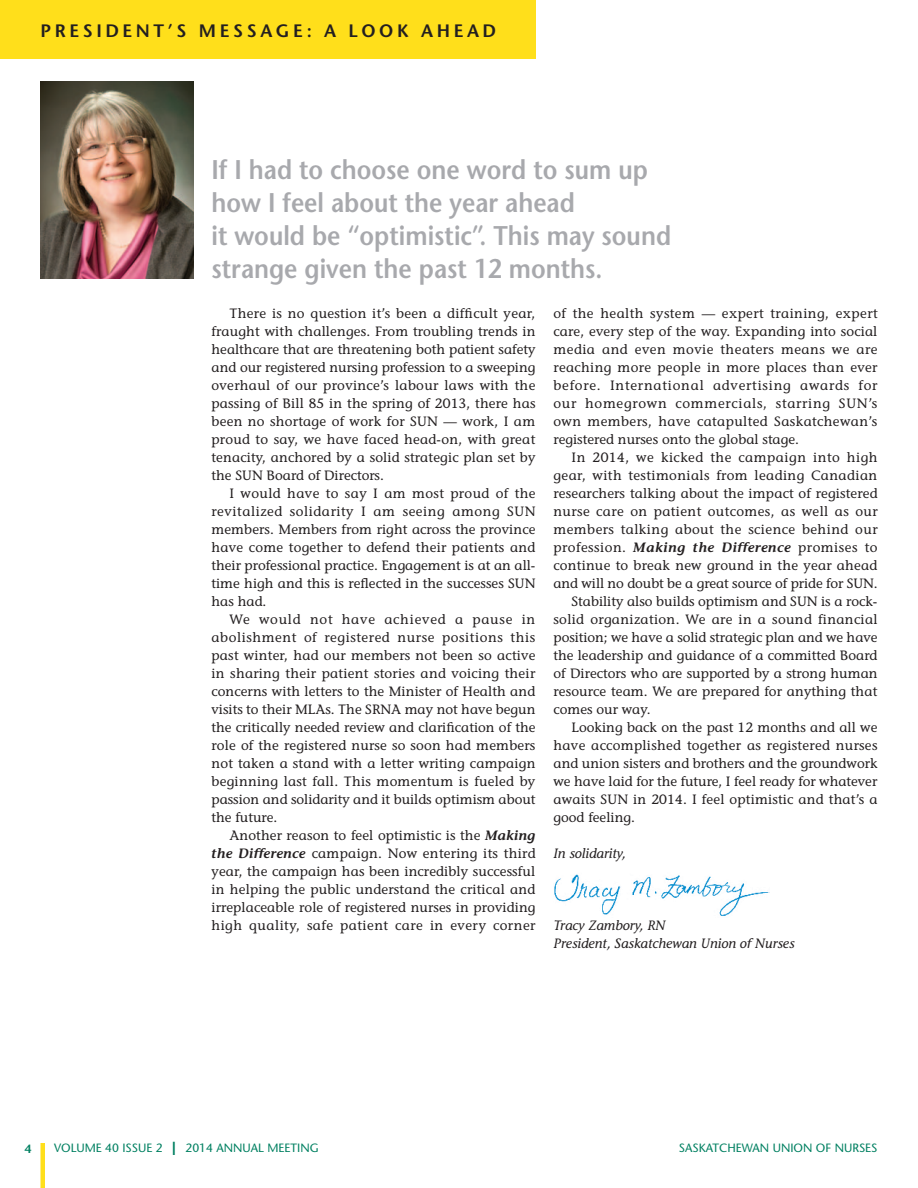
<style>
.page{position:relative;width:918px;height:1188px;background:#fff}
.page>*{position:absolute;margin:0;border:0;box-sizing:border-box;transform-origin:0 0}
.intro{font:600 27px/33px "Stone Sans";color:#a8a9ad;scale:.9 1}
.t1{font:600 18px "Stone Sans";letter-spacing:.2em;color:#231f20}
.text{font:13.5px/18px "Stone Informal";color:#231f20;text-align:justify}
.text-2{font:italic 13.5px "Stone Informal";color:#231f20}
.t2{font:12px "Stone Sans";color:#008061}
.t3{font:600 12px "Stone Sans";color:#008061}
.s1{font-weight:600;font-style:italic}
.s2{font-weight:700;font-size:18px}
</style>
<div class="page">
<div style="left:40px;top:1143px;width:5px;height:45px;background:#ffdf1b"></div>
<img style="left:554px;top:874px;width:216px;height:42px">
<div style="left:0;top:0;width:536px;height:58px;background:#ffdf1b"></div>
<img style="left:40px;top:81px;width:154px;height:198px">
<p class="t1" style="left:40px;top:19px;width:457px">PRESIDENT’S MESSAGE: A LOOK AHEAD</p>
<p class="intro" style="left:212px;top:153px;width:512px">If I had to choose one word to sum up how I feel about the year ahead<br>it would be “optimistic”. This may sound strange given the past 12 months.</p>
<p class="text" style="left:554px;top:304px;width:326px">of the health system — expert training, expert care, every step of the way. Expanding into social media and even movie theaters means we are reaching more people in more places than ever before. International advertising awards for our homegrown commercials, starring SUN’s own members, have catapulted Saskatchewan’s registered nurses onto the global stage.</p>
<p class="text" style="left:554px;top:448px;width:326px;text-indent:18px">In 2014, we kicked the campaign into high gear, with testimonials from leading Canadian researchers talking about the impact of registered nurse care on patient outcomes, as well as our members talking about the science behind our profession. <span class="s1">Making the Difference</span> promises to continue to break new ground in the year ahead and will no doubt be a great source of pride for SUN.</p>
<p class="text" style="left:554px;top:592px;width:326px;text-indent:18px">Stability also builds optimism and SUN is a rock&shy;solid organization. We are in a sound financial position; we have a solid strategic plan and we have the leadership and guidance of a committed Board of Directors who are supported by a strong human resource team. We are prepared for anything that comes our way.</p>
<p class="text" style="left:554px;top:718px;width:326px;text-indent:18px">Looking back on the past 12 months and all we have accomplished together as registered nurses and union sisters and brothers and the groundwork we have laid for the future, I feel ready for whatever awaits SUN in 2014. I feel optimistic and that’s a good feeling.</p>
<p class="text-2" style="left:554px;top:845px;width:74px">In solidarity,</p>
<p class="text" style="left:212px;top:304px;width:326px;text-indent:18px">There is no question it’s been a difficult year, fraught with challenges. From troubling trends in healthcare that are threatening both patient safety and our registered nursing profession to a sweeping overhaul of our province’s labour laws with the passing of Bill 85 in the spring of 2013, there has been no shortage of work for SUN — work, I am proud to say, we have faced head-on, with great tenacity, anchored by a solid strategic plan set by the SUN Board of Directors.</p>
<p class="text" style="left:212px;top:484px;width:326px;text-indent:18px">I would have to say I am most proud of the revitalized solidarity I am seeing among SUN members. Members from right across the province have come together to defend their patients and their professional practice. Engagement is at an all&shy;time high and this is reflected in the successes SUN has had.</p>
<p class="text" style="left:212px;top:610px;width:326px;text-indent:18px">We would not have achieved a pause in abolishment of registered nurse positions this past winter, had our members not been so active in sharing their patient stories and voicing their concerns with letters to the Minister of Health and visits to their MLAs. The SRNA may not have begun the critically needed review and clarification of the role of the registered nurse so soon had members not taken a stand with a letter writing campaign beginning last fall. This momentum is fueled by passion and solidarity and it builds optimism about the future.</p>
<p class="text" style="left:212px;top:826px;width:326px;text-indent:18px">Another reason to feel optimistic is the <span class="s1">Making the Difference</span> campaign. Now entering its third year, the campaign has been incredibly successful in helping the public understand the critical and irreplaceable role of registered nurses in providing high quality, safe patient care in every corner</p>
<p class="text-2" style="left:554px;top:917px;width:113px">Tracy Zambory, RN</p>
<p class="text-2" style="left:554px;top:935px;width:243px">President, Saskatchewan Union of Nurses</p>
<p class="t3" style="left:25px;top:1141px;width:8px">4</p>
<p class="t2" style="left:54px;top:1141px;width:266px">VOLUME 40 ISSUE 2 <span class="s2">|</span> 2014 ANNUAL MEETING</p>
<p class="t2" style="left:679px;top:1141px;width:200px">SASKATCHEWAN UNION OF NURSES</p>
</div>
